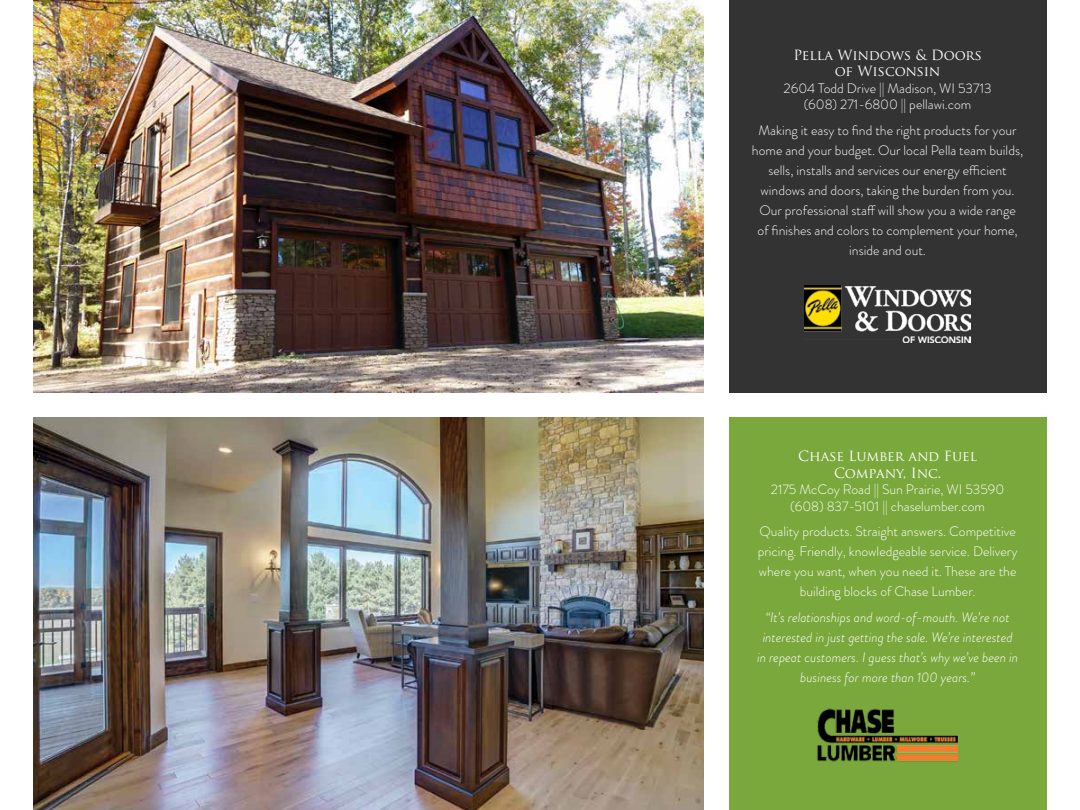
<style>
.page{position:relative;width:1080px;height:810px;background:#fff}
.page>*{position:absolute;margin:0;border:0;box-sizing:border-box;transform-origin:0 0}
.t1{font:300 13.75px/20px "Brandon Grotesque";color:#fff;text-align:center}
.t2{font:italic 300 13.75px/20px "Brandon Grotesque";color:#fff;text-align:center}
.t3{font:13.75px/16.5px "Trajan Pro";color:#fff;text-align:center}
</style>
<div class="page">
<div style="left:729px;top:0;width:317px;height:393px;background:#333"></div>
<img style="left:34px;top:418px;width:670px;height:392px">
<img style="left:34px;top:0;width:670px;height:392px">
<div style="left:729px;top:418px;width:317px;height:392px;background:#7aa83c"></div>
<img style="left:804px;top:285px;width:167px;height:57px">
<img style="left:817px;top:708px;width:142px;height:54px">
<p class="t3" style="left:793px;top:46px;width:190px">Pella Windows &amp; Doors of Wisconsin</p>
<p class="t1" style="left:784px;top:80px;width:209px;line-height:16.5px">2604 Todd Drive || Madison, WI 53713 (608) 271-6800 || pellawi.com</p>
<p class="t1" style="left:752px;top:120px;width:273px">Making it easy to find the right products for your home and your budget. Our local Pella team builds, sells, installs and services our energy efficient windows and doors, taking the burden from you.<br>Our professional staff will show you a wide range<br>of finishes and colors to complement your home, inside and out.</p>
<p class="t3" style="left:798px;top:448px;width:180px">Chase Lumber and Fuel<br>Company, Inc.</p>
<p class="t1" style="left:771px;top:481px;width:235px;line-height:16.5px">2175 McCoy Road || Sun Prairie, WI 53590 (608) 837-5101 || chaselumber.com</p>
<p class="t1" style="left:758px;top:522px;width:261px">Quality products. Straight answers. Competitive pricing. Friendly, knowledgeable service. Delivery where you want, when you need it. These are the building blocks of Chase Lumber.</p>
<p class="t2" style="left:757px;top:607px;width:263px">“It’s relationships and word-of-mouth. We’re not interested in just getting the sale. We’re interested in repeat customers. I guess that’s why we’ve been in business for more than 100 years.”</p>
</div>
